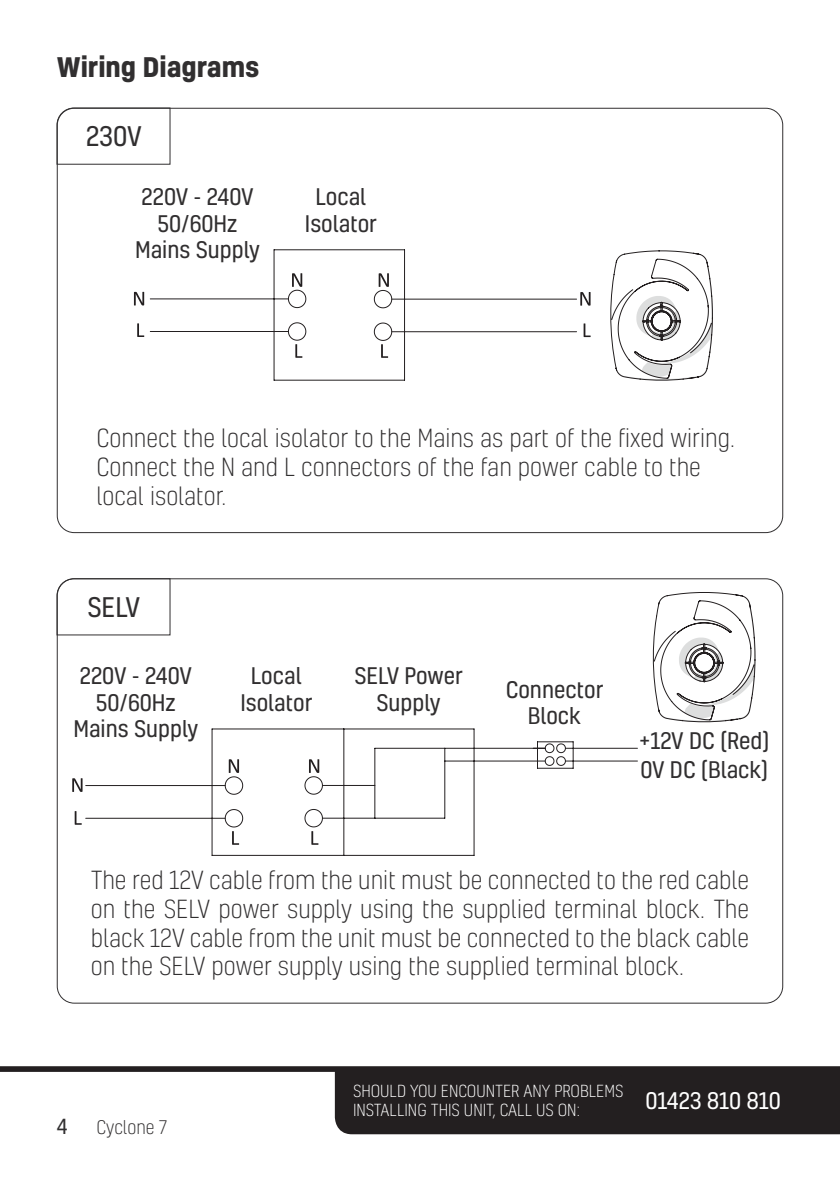
<style>
.page{position:relative;width:840px;height:1191px;background:#fff}
.page>*{position:absolute;margin:0;border:0;box-sizing:border-box;transform-origin:0 0}
.t1{font:700 26px "Kelson";color:#312f30}
.t2{font:26px "Kelson";color:#312f30}
.t3{font:300 24px/28.8px "Kelson";color:#312f30}
.t4{font:22px/26.4px "Kelson";color:#312f30;text-align:center}
.t5{font:22px "Kelson";color:#fff}
.t6{font:20px "Kelson";color:#312f30}
.t7{font:300 18px "Kelson";color:#312f30}
.t8{font:300 16px/19.2px "Kelson";color:#fff}
</style>
<div class="page">
<svg style="left:0;top:1066px;width:839px;height:68px;fill:#231f20"></svg>
<svg style="left:56px;top:107px;width:114px;height:58px"></svg>
<svg style="left:610px;top:250px;width:102px;height:131px"></svg>
<svg style="left:652px;top:592px;width:103px;height:130px"></svg>
<svg style="left:56px;top:578px;width:114px;height:57px"></svg>
<svg style="left:75px;top:811px;width:7px;height:13px"></svg>
<svg style="left:72px;top:778px;width:10px;height:14px"></svg>
<hr style="left:212px;top:855px;width:131px;height:1px;background:#231f20">
<hr style="left:212px;top:728px;width:131px;height:1px;background:#231f20">
<hr style="left:343px;top:728px;width:131px;height:1px;background:#231f20">
<hr style="left:473px;top:729px;width:1px;height:126px;background:#231f20">
<hr style="left:343px;top:855px;width:131px;height:1px;background:#231f20">
<hr style="left:86px;top:818px;width:139px;height:1px;background:#231f20">
<hr style="left:343px;top:729px;width:1px;height:126px;background:#231f20">
<hr style="left:211px;top:729px;width:1px;height:126px;background:#231f20">
<hr style="left:86px;top:785px;width:139px;height:1px;background:#231f20">
<hr style="left:565px;top:748px;width:72px;height:1px;background:#231f20">
<hr style="left:537px;top:741px;width:36px;height:1px;background:#231f20">
<svg style="left:224px;top:742px;width:341px;height:102px"></svg>
<hr style="left:537px;top:768px;width:36px;height:1px;background:#231f20">
<svg style="left:572px;top:742px;width:1px;height:26px"></svg>
<hr style="left:565px;top:760px;width:72px;height:1px;background:#231f20">
<svg style="left:583px;top:323px;width:7px;height:14px"></svg>
<svg style="left:580px;top:292px;width:10px;height:14px"></svg>
<svg style="left:137px;top:323px;width:7px;height:14px"></svg>
<svg style="left:134px;top:292px;width:10px;height:13px"></svg>
<svg style="left:288px;top:273px;width:104px;height:85px"></svg>
<hr style="left:150px;top:331px;width:138px;height:1px;background:#231f20">
<hr style="left:150px;top:298px;width:138px;height:1px;background:#231f20">
<hr style="left:391px;top:299px;width:185px;height:1px;background:#231f20">
<hr style="left:391px;top:331px;width:185px;height:1px;background:#231f20">
<hr style="left:274px;top:249px;width:130px;height:1px;background:#231f20">
<hr style="left:273px;top:250px;width:1px;height:130px;background:#231f20">
<hr style="left:274px;top:380px;width:130px;height:1px;background:#231f20">
<hr style="left:404px;top:250px;width:1px;height:130px;background:#231f20">
<p class="t1" style="left:57px;top:48px;width:204px">Wiring Diagrams</p>
<p class="t2" style="left:86px;top:119px;width:57px">230V</p>
<p class="t4" style="left:135px;top:183px;width:126px">220V - 240V<br>50/60Hz<br>Mains Supply</p>
<p class="t4" style="left:305px;top:183px;width:74px">Local<br>Isolator</p>
<p class="t3" style="left:96px;top:423px;width:639px">Connect the local isolator to the Mains as part of the fixed wiring.<br>Connect the N and L connectors of the fan power cable to the local isolator.</p>
<p class="t2" style="left:87px;top:590px;width:54px">SELV</p>
<p class="t4" style="left:73px;top:662px;width:126px">220V - 240V<br>50/60Hz<br>Mains Supply</p>
<p class="t4" style="left:240px;top:662px;width:74px">Local<br>Isolator</p>
<p class="t4" style="left:354px;top:662px;width:110px">SELV Power<br>Supply</p>
<p class="t4" style="left:505px;top:675px;width:99px">Connector<br>Block</p>
<p class="t4" style="left:638px;top:725px;width:132px;line-height:29.4px;text-align:left">+12V DC (Red)<br>0V DC (Black)</p>
<p class="t3" style="left:91px;top:865px;width:659px;text-align:justify">The red 12V cable from the unit must be connected to the red cable on the SELV power supply using the supplied terminal block. The black 12V cable from the unit must be connected to the black cable on the SELV power supply using the supplied terminal block.</p>
<p class="t6" style="left:57px;top:1113px;width:12px">4</p>
<p class="t7" style="left:96px;top:1116px;width:72px">Cyclone 7</p>
<p class="t8" style="left:353px;top:1081px;width:272px">SHOULD YOU ENCOUNTER ANY PROBLEMS<br>INSTALLING THIS UNIT, CALL US ON:</p>
<p class="t5" style="left:645px;top:1086px;width:137px">01423 810 810</p>
</div>
